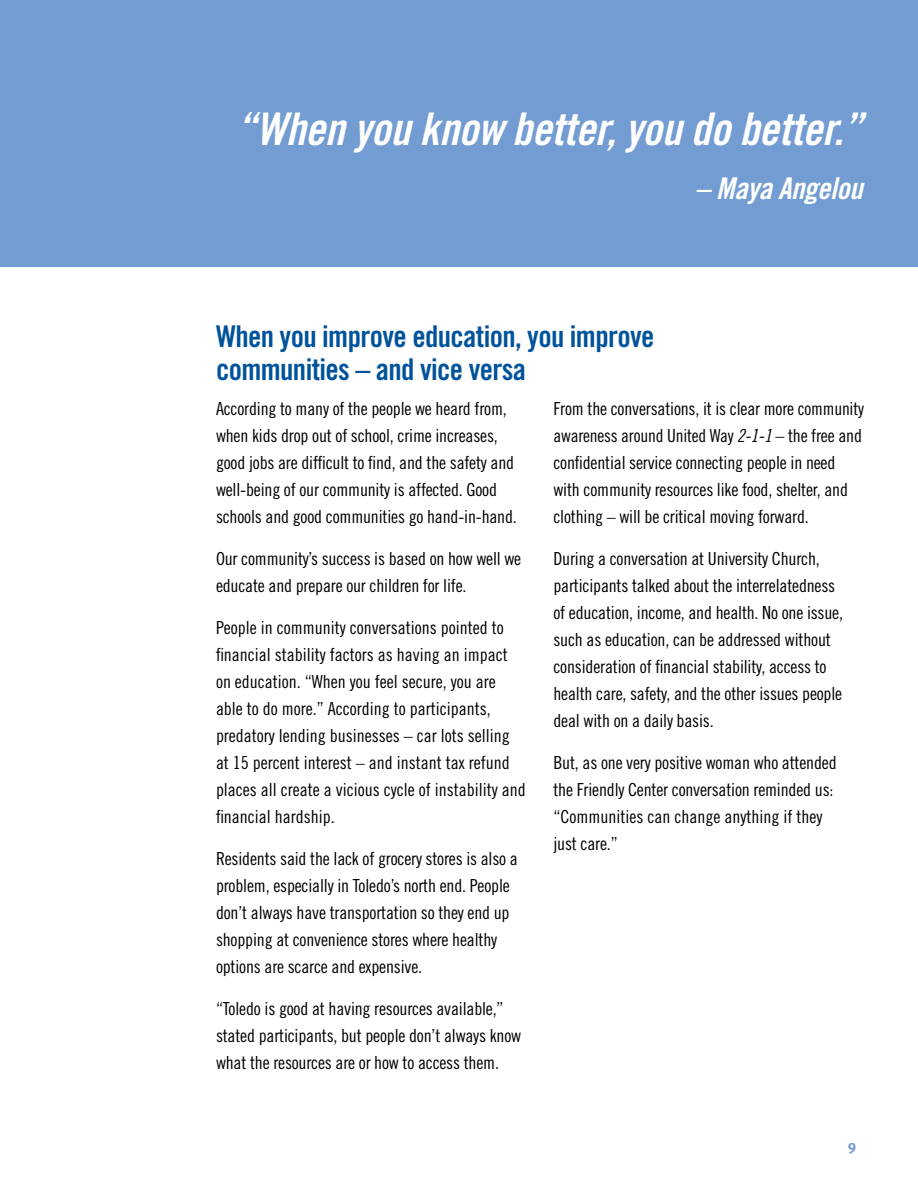
<style>
.page{position:relative;width:918px;height:1188px;background:#fff}
.page>*{position:absolute;margin:0;border:0;box-sizing:border-box;transform-origin:0 0}
.t1{font:45px "Trade Gothic Bold Cond Twenty Obl";letter-spacing:-.01em;color:#fff}
.t2{font:30px/33px "Trade Gothic Bold Cond Twenty";letter-spacing:-.02em;color:#00539b}
.t3{font:30px "Trade Gothic Bold Cond Twenty Obl";letter-spacing:-.01em;color:#fff}
.t4{font:18px/27px "Trade Gothic Cond Eighteen";letter-spacing:-.01em;color:#000}
.t5{font:15px "Meta Bold LF";color:#739dd2}
.s1{font-family:"Trade Gothic Cond Eighteen Obl"}
</style>
<div class="page">
<div style="left:0;top:0;width:918px;height:267px;background:#739dd2"></div>
<h1 class="t1" style="left:237px;top:102px;width:628px">“When you know better, you do better.”</h1>
<h2 class="t3" style="left:695px;top:170px;width:169px">– Maya Angelou</h2>
<h2 class="t2" style="left:216px;top:320px;width:440px">When you improve education, you improve communities – and vice versa</h2>
<p class="t4" style="left:216px;top:395px;width:302px">According to many of the people we heard from, when kids drop out of school, crime increases, good jobs are difficult to find, and the safety and well-being of our community is affected. Good schools and good communities go hand-in-hand.</p>
<p class="t4" style="left:216px;top:545px;width:307px">Our community’s success is based on how well we educate and prepare our children for life.</p>
<p class="t4" style="left:216px;top:613px;width:311px">People in community conversations pointed to financial stability factors as having an impact on education. “When you feel secure, you are able to do more.” According to participants, predatory lending businesses – car lots selling at 15 percent interest – and instant tax refund places all create a vicious cycle of instability and financial hardship.</p>
<p class="t4" style="left:216px;top:844px;width:303px">Residents said the lack of grocery stores is also a problem, especially in Toledo’s north end. People don’t always have transportation so they end up shopping at convenience stores where healthy options are scarce and expensive.</p>
<p class="t4" style="left:216px;top:994px;width:307px">“Toledo is good at having resources available,” stated participants, but people don’t always know what the resources are or how to access them.</p>
<p class="t4" style="left:554px;top:394px;width:312px">From the conversations, it is clear more community awareness around United Way <span class="s1">2-1-1</span> – the free and confidential service connecting people in need with community resources like food, shelter, and clothing – will be critical moving forward.</p>
<p class="t4" style="left:554px;top:544px;width:291px">During a conversation at University Church, participants talked about the interrelatedness of education, income, and health. No one issue, such as education, can be addressed without consideration of financial stability, access to health care, safety, and the other issues people deal with on a daily basis.</p>
<p class="t4" style="left:554px;top:748px;width:285px">But, as one very positive woman who attended the Friendly Center conversation reminded us: “Communities can change anything if they just care.”</p>
<p class="t5" style="left:848px;top:1139px;width:10px">9</p>
</div>
